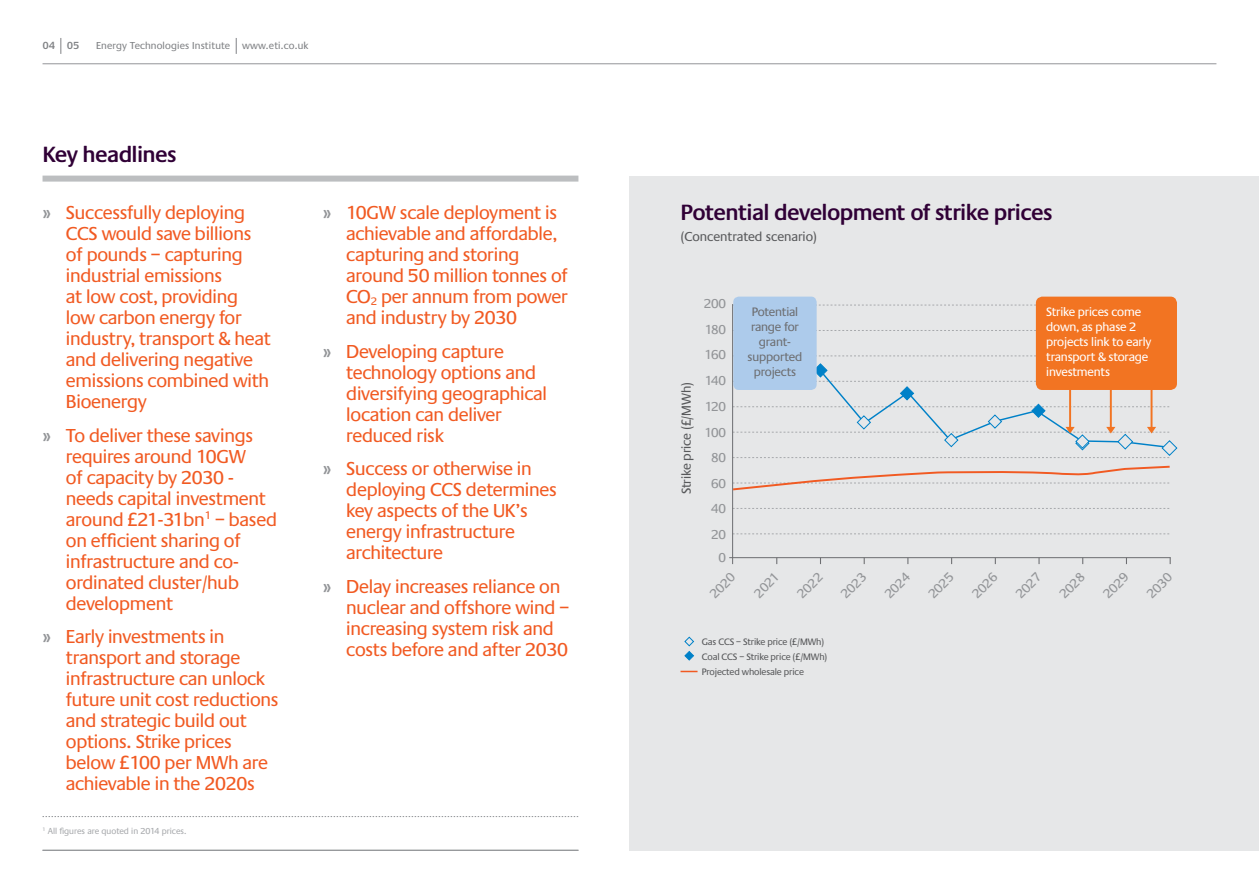
<style>
.page{position:relative;width:1259px;height:893px;background:#fff}
.page>*{position:absolute;margin:0;border:0;box-sizing:border-box;transform-origin:0 0}
.t1{font:600 22.5px "Praxis LT Pro";letter-spacing:-.03em;color:#300036}
.t2{font:19.5px/21px "Praxis";letter-spacing:-.01em;color:#f15a22}
.t3{font:13.5px "Praxis";letter-spacing:-.01em;color:#939598}
.t4{font:13.5px "Praxis";color:#58595b}
.t5{font:12.75px/15px "Praxis";letter-spacing:-.01em;color:#fff}
.t6{font:12.75px/15px "Praxis";letter-spacing:-.01em;color:#6d6e71;text-align:center}
.t7{font:10.5px "Praxis";letter-spacing:.015em;color:#808285}
.t8{font:600 10.5px "Praxis LT Pro";color:#808285}
.t9{font:9.75px/14.7px "Praxis";letter-spacing:-.01em;color:#58595b}
.t10{font:9px "Praxis";color:#a7a9ac}
.s1{font-family:"Praxis LT Pro";font-weight:600;color:#939598}
</style>
<div class="page">
<div style="left:629px;top:176px;width:630px;height:674px;background:#e6e7e8"></div>
<div style="left:43px;top:176px;width:535px;height:6px;background:#bcbec0"></div>
<hr style="left:43px;top:64px;width:1173px;height:1px;background:#939598">
<hr style="left:43px;top:850px;width:535px;height:1px;background:#939598">
<svg style="left:61px;top:38px;width:1px;height:16px"></svg>
<svg style="left:236px;top:38px;width:1px;height:16px"></svg>
<svg style="left:684px;top:637px;width:10px;height:23px"></svg>
<svg style="left:680px;top:671px;width:17px;height:1px"></svg>
<svg style="left:43px;top:816px;width:535px;height:1px"></svg>
<svg style="left:816px;top:330px;width:220px;height:1px"></svg>
<svg style="left:816px;top:356px;width:220px;height:1px"></svg>
<svg style="left:816px;top:305px;width:220px;height:1px"></svg>
<hr style="left:729px;top:557px;width:441px;height:1px;background:#6d6e71">
<svg style="left:733px;top:534px;width:436px;height:1px"></svg>
<svg style="left:733px;top:508px;width:436px;height:1px"></svg>
<hr style="left:732px;top:304px;width:1px;height:260px;background:#6d6e71">
<svg style="left:994px;top:558px;width:2px;height:6px"></svg>
<svg style="left:732px;top:465px;width:438px;height:26px"></svg>
<div style="left:1037px;top:298px;width:139px;height:91px;background:#f27422;border-radius:6px"></div>
<div style="left:1036px;top:297px;width:141px;height:93px;border:2px solid #f27422;border-radius:6px"></div>
<svg style="left:732px;top:363px;width:445px;height:95px"></svg>
<hr style="left:1069px;top:389px;width:2px;height:40px;background:#f27422">
<div style="left:733px;top:297px;width:83px;height:93px;background:#adcbeb;border-radius:6px"></div>
<p class="t8" style="left:43px;top:39px;width:38px">04 05</p>
<p class="t7" style="left:96px;top:40px;width:214px">Energy Technologies Institute www.eti.co.uk</p>
<p class="t1" style="left:43px;top:141px;width:136px">Key headlines</p>
<p class="t2" style="left:66px;top:202px;width:206px;text-indent:-23px"><span class="s1">»</span> Successfully deploying<br>CCS would save billions of pounds – capturing industrial emissions<br>at low cost, providing low carbon energy for industry, transport &amp; heat and delivering negative emissions combined with<br>Bioenergy</p>
<p class="t2" style="left:66px;top:425px;width:212px;text-indent:-23px"><span class="s1">»</span> To deliver these savings requires around 10GW<br>of capacity by 2030 - needs capital investment around £21-31bn<sup>1</sup> – based on efficient sharing of infrastructure and co&shy;ordinated cluster/hub development</p>
<p class="t2" style="left:66px;top:627px;width:214px;text-indent:-23px"><span class="s1">»</span> Early investments in transport and storage infrastructure can unlock future unit cost reductions and strategic build out options. Strike prices below £100 per MWh are achievable in the 2020s</p>
<p class="t10" style="left:43px;top:826px;width:145px"><sup>1</sup> All figures are quoted in 2014 prices.</p>
<p class="t2" style="left:346px;top:202px;width:223px;text-indent:-23px"><span class="s1">»</span> 10GW scale deployment is achievable and affordable, capturing and storing around 50 million tonnes of<br>CO<sub>2</sub> per annum from power and industry by 2030</p>
<p class="t2" style="left:346px;top:341px;width:202px;text-indent:-23px"><span class="s1">»</span> Developing capture technology options and diversifying geographical location can deliver reduced risk</p>
<p class="t2" style="left:346px;top:459px;width:212px;text-indent:-23px"><span class="s1">»</span> Success or otherwise in deploying CCS determines key aspects of the UK’s energy infrastructure architecture</p>
<p class="t2" style="left:346px;top:576px;width:224px;text-indent:-23px"><span class="s1">»</span> Delay increases reliance on nuclear and offshore wind – increasing system risk and costs before and after 2030</p>
<p class="t1" style="left:680px;top:199px;width:374px">Potential development of strike prices</p>
<p class="t4" style="left:680px;top:230px;width:138px">(Concentrated scenario)</p>
<p class="t4" style="left:679px;top:494px;width:114px;rotate:-90deg">Strike price (£/MWh)</p>
<p class="t3" style="left:704px;top:296px;width:24px">200</p>
<p class="t3" style="left:705px;top:322px;width:23px">180</p>
<p class="t3" style="left:704px;top:348px;width:23px">160</p>
<p class="t3" style="left:704px;top:373px;width:23px">140</p>
<p class="t3" style="left:705px;top:399px;width:23px">120</p>
<p class="t3" style="left:704px;top:425px;width:23px">100</p>
<p class="t3" style="left:711px;top:451px;width:16px">80</p>
<p class="t3" style="left:711px;top:476px;width:16px">60</p>
<p class="t3" style="left:711px;top:501px;width:16px">40</p>
<p class="t3" style="left:711px;top:527px;width:16px">20</p>
<p class="t3" style="left:718px;top:550px;width:9px">0</p>
<p class="t6" style="left:747px;top:304px;width:56px">Potential range for grant&shy;supported projects</p>
<p class="t5" style="left:1046px;top:304px;width:107px">Strike prices come down, as phase 2 projects link to early transport &amp; storage investments</p>
<p class="t3" style="left:707px;top:591px;width:31px;rotate:-45deg">2020</p>
<p class="t3" style="left:751px;top:590px;width:31px;rotate:-45deg">2021</p>
<p class="t3" style="left:794px;top:591px;width:31px;rotate:-45deg">2022</p>
<p class="t3" style="left:838px;top:591px;width:31px;rotate:-45deg">2023</p>
<p class="t3" style="left:881px;top:591px;width:31px;rotate:-45deg">2024</p>
<p class="t3" style="left:925px;top:591px;width:31px;rotate:-45deg">2025</p>
<p class="t3" style="left:969px;top:591px;width:31px;rotate:-45deg">2026</p>
<p class="t3" style="left:1013px;top:591px;width:31px;rotate:-45deg">2027</p>
<p class="t3" style="left:1056px;top:591px;width:31px;rotate:-45deg">2028</p>
<p class="t3" style="left:1100px;top:591px;width:31px;rotate:-45deg">2029</p>
<p class="t3" style="left:1144px;top:591px;width:31px;rotate:-45deg">2030</p>
<p class="t9" style="left:702px;top:635px;width:127px">Gas CCS – Strike price (£/MWh)<br>Coal CCS – Strike price (£/MWh)<br>Projected wholesale price</p>
</div>
